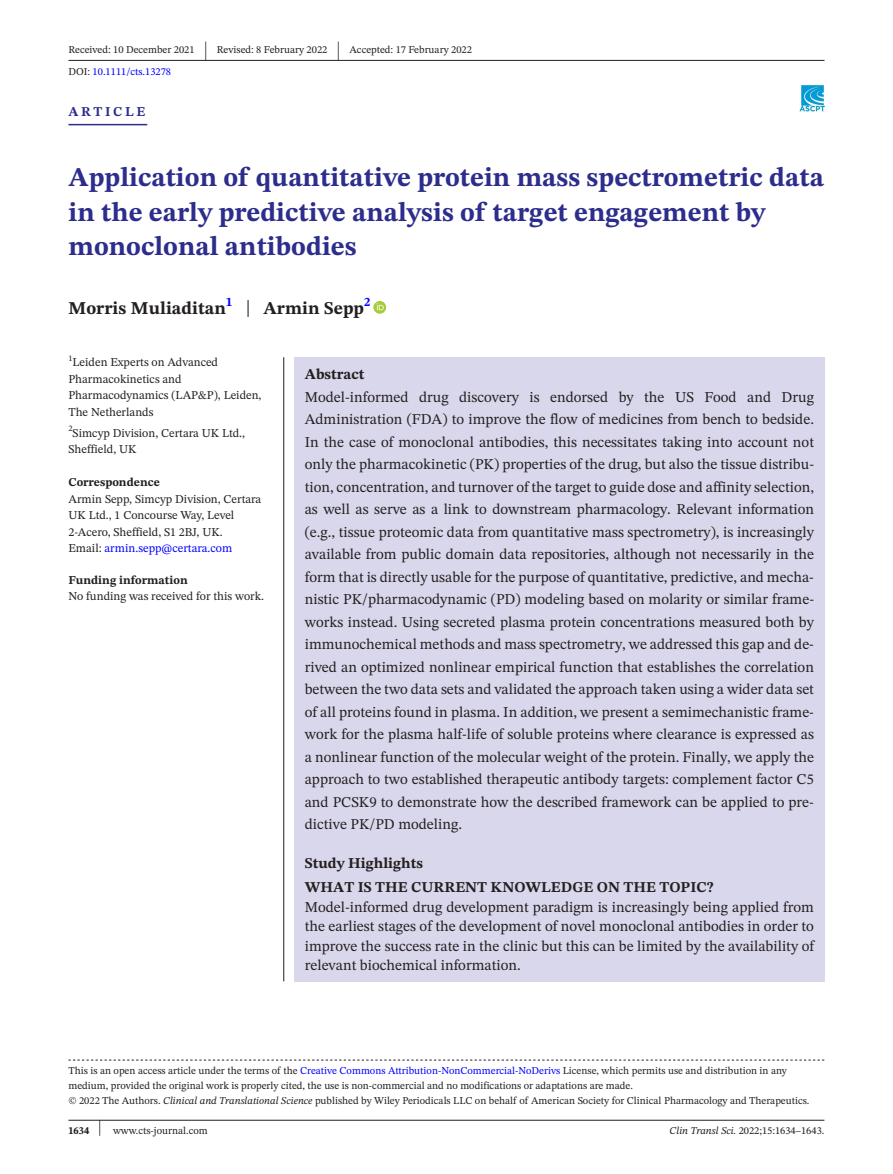
<style>
.page{position:relative;width:893px;height:1174px;background:#fff}
.page>*{position:absolute;margin:0;border:0;box-sizing:border-box;transform-origin:0 0}
.t1{font:700 27px/34.5px "STIX Two Text";color:#2c2d8c}
.t2{font:25.65px "STIX Two Text";color:#231f20;scale:.49 1}
.t3{font:700 18px "STIX Two Text";color:#231f20}
.t4{font:15px/22.5px "STIX Two Text";color:#231f20;text-align:justify}
.t5{font:700 15px/24px "STIX Two Text";color:#231f20}
.t6{font:700 13.5px "STIX Two Text";letter-spacing:.2em;color:#2c2d8c}
.t7{font:12px/16.5px "STIX Two Text";color:#231f20}
.t8{font:700 12px "STIX Two Text";color:#231f20}
.t9{font:10.5px/15px "STIX Two Text";color:#231f20}
.t10{font:10.5px "STIX Two Text";color:#00f}
.s1{color:#231f20}
.s2{font-weight:400;font-size:23.4px}
.s3{color:#00f}
.s4{font-style:italic}
.s5{font-weight:700}
.s6{font-size:22.2px}
</style>
<div class="page">
<hr style="left:68px;top:1119px;width:756px;height:1px;background:#231f20">
<img style="left:799px;top:85px;width:25px;height:26px">
<hr style="left:68px;top:60px;width:756px;height:1px;background:#231f20">
<hr style="left:68px;top:124px;width:79px;height:1px;background:#2c2d8c">
<svg style="left:373px;top:301px;width:13px;height:13px"></svg>
<svg style="left:377px;top:303px;width:7px;height:7px"></svg>
<svg style="left:68px;top:1059px;width:756px;height:1px"></svg>
<div style="left:294px;top:357px;width:530px;height:624px;background:#d9d7eb"></div>
<hr style="left:283px;top:357px;width:1px;height:624px;background:#231f20">
<p class="t9" style="left:68px;top:42px;width:128px">Received: 10 December 2021</p>
<h2 class="t2" style="left:204px;top:32px;width:8px">|</h2>
<p class="t9" style="left:217px;top:42px;width:112px">Revised: 8 February 2022</p>
<h2 class="t2" style="left:337px;top:32px;width:8px">|</h2>
<p class="t9" style="left:350px;top:42px;width:124px">Accepted: 17 February 2022</p>
<p class="t10" style="left:68px;top:64px;width:104px"><span class="s1">DOI:</span> 10.1111/cts.13278</p>
<p class="t6" style="left:68px;top:101px;width:79px">ARTICLE</p>
<h1 class="t1" style="left:68px;top:161px;width:757px">Application of quantitative protein mass spectrometric data in the early predictive analysis of target engagement by monoclonal antibodies</h1>
<p class="t3" style="left:68px;top:295px;width:303px">Morris Muliaditan<sup>1</sup> <span class="s2">|</span> Armin Sepp<sup>2</sup></p>
<p class="t7" style="left:68px;top:354px;width:195px"><sup>1</sup>Leiden Experts on Advanced<br>Pharmacokinetics and<br>Pharmacodynamics (LAP&amp;P), Leiden,<br>The Netherlands</p>
<p class="t7" style="left:68px;top:424px;width:178px"><sup>2</sup>Simcyp Division, Certara UK Ltd.,<br>Sheffield, UK</p>
<p class="t8" style="left:68px;top:474px;width:93px">Correspondence</p>
<p class="t7" style="left:68px;top:490px;width:194px">Armin Sepp, Simcyp Division, Certara UK Ltd., 1 Concourse Way, Level 2-Acero, Sheffield, S1 2BJ, UK.<br>Email: <span class="s3">armin.sepp@certara.com</span></p>
<p class="t8" style="left:68px;top:571px;width:121px">Funding information</p>
<p class="t7" style="left:68px;top:588px;width:197px">No funding was received for this work.</p>
<p class="t5" style="left:305px;top:362px;width:61px">Abstract</p>
<p class="t4" style="left:305px;top:385px;width:511px">Model-informed drug discovery is endorsed by the US Food and Drug Administration (FDA) to improve the flow of medicines from bench to bedside.<br>In the case of monoclonal antibodies, this necessitates taking into account not only the pharmacokinetic (PK) properties of the drug, but also the tissue distribu&shy;tion, concentration, and turnover of the target to guide dose and affinity selection, as well as serve as a link to downstream pharmacology. Relevant information (e.g., tissue proteomic data from quantitative mass spectrometry), is increasingly available from public domain data repositories, although not necessarily in the form that is directly usable for the purpose of quantitative, predictive, and mecha&shy;nistic PK/pharmacodynamic (PD) modeling based on molarity or similar frame&shy;works instead. Using secreted plasma protein concentrations measured both by immunochemical methods and mass spectrometry, we addressed this gap and de&shy;rived an optimized nonlinear empirical function that establishes the correlation between the two data sets and validated the approach taken using a wider data set of all proteins found in plasma. In addition, we present a semimechanistic frame&shy;work for the plasma half-life of soluble proteins where clearance is expressed as a nonlinear function of the molecular weight of the protein. Finally, we apply the approach to two established therapeutic antibody targets: complement factor C5 and PCSK9 to demonstrate how the described framework can be applied to pre&shy;dictive PK/PD modeling.</p>
<p class="t5" style="left:305px;top:851px;width:410px">Study Highlights<br>WHAT IS THE CURRENT KNOWLEDGE ON THE TOPIC?</p>
<p class="t4" style="left:305px;top:897px;width:511px;line-height:19.5px">Model-informed drug development paradigm is increasingly being applied from the earliest stages of the development of novel monoclonal antibodies in order to improve the success rate in the clinic but this can be limited by the availability of relevant biochemical information.</p>
<p class="t9" style="left:68px;top:1063px;width:743px">This is an open access article under the terms of the <span class="s3">Creative Commons Attribution-NonCommercial-NoDerivs</span> License, which permits use and distribution in any medium, provided the original work is properly cited, the use is non-commercial and no modifications or adaptations are made.<br>© 2022 The Authors. <span class="s4">Clinical and Translational Science</span> published by Wiley Periodicals LLC on behalf of American Society for Clinical Pharmacology and Therapeutics.</p>
<p class="t9" style="left:68px;top:1123px;width:141px"><span class="s5">1634</span> <span class="s6">|</span> www.cts-journal.com</p>
<p class="t9" style="left:670px;top:1123px;width:156px"><span class="s4">Clin Transl Sci.</span> 2022;15:1634–1643.</p>
</div>
